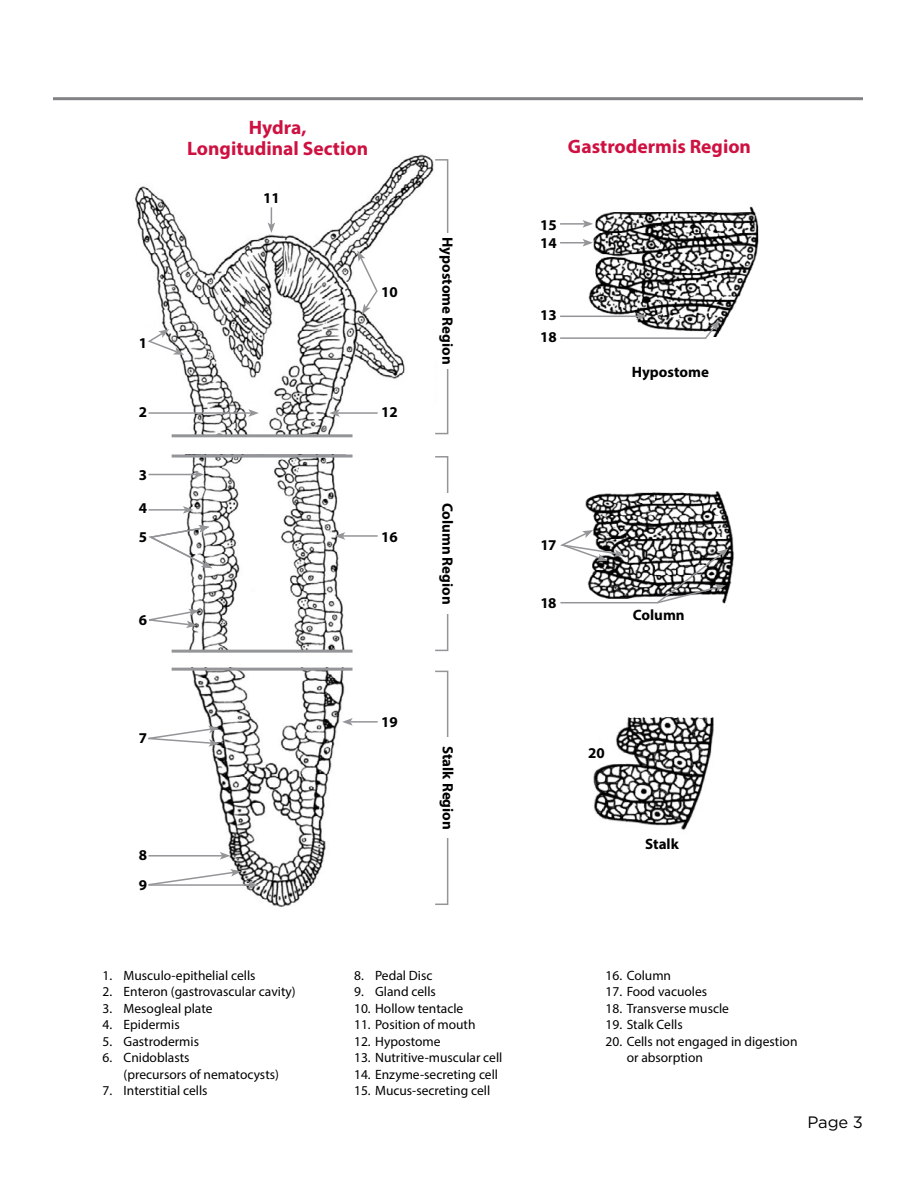
<style>
.page{position:relative;width:918px;height:1188px;background:#fff}
.page>*{position:absolute;margin:0;border:0;box-sizing:border-box;transform-origin:0 0}
.t1{font:700 19.5px/21px "Myriad Pro";color:#ce1141;text-align:center}
.t2{font:16.5px "Gotham";color:#000}
.t3{font:700 15px/32.5px "Myriad Pro";color:#000}
.t4{font:13.5px/16.5px "Myriad Pro";color:#000}
</style>
<div class="page">
<hr style="left:53px;top:97px;width:810px;height:3px;background:#808285">
<img style="left:135px;top:155px;width:311px;height:281px">
<img style="left:169px;top:455px;width:184px;height:196px">
<img style="left:192px;top:671px;width:153px;height:236px">
<hr style="left:172px;top:434px;width:181px;height:3px;background:#939598">
<hr style="left:172px;top:455px;width:181px;height:3px;background:#939598">
<hr style="left:172px;top:650px;width:181px;height:3px;background:#939598">
<hr style="left:172px;top:668px;width:181px;height:3px;background:#939598">
<div style="left:442px;top:233px;width:12px;height:135px;background:#fff"></div>
<svg style="left:268px;top:207px;width:7px;height:26px"></svg>
<hr style="left:149px;top:412px;width:102px;height:2px;background:#939598">
<svg style="left:248px;top:409px;width:11px;height:8px"></svg>
<svg style="left:146px;top:329px;width:38px;height:26px"></svg>
<hr style="left:149px;top:474px;width:47px;height:1px;background:#939598">
<svg style="left:194px;top:471px;width:10px;height:7px"></svg>
<hr style="left:149px;top:509px;width:36px;height:2px;background:#939598">
<svg style="left:183px;top:506px;width:10px;height:8px"></svg>
<svg style="left:149px;top:609px;width:50px;height:19px"></svg>
<svg style="left:148px;top:525px;width:64px;height:43px"></svg>
<svg style="left:148px;top:726px;width:71px;height:21px"></svg>
<hr style="left:149px;top:855px;width:73px;height:2px;background:#939598">
<svg style="left:220px;top:852px;width:10px;height:8px"></svg>
<hr style="left:149px;top:884px;width:101px;height:2px;background:#939598">
<svg style="left:248px;top:881px;width:10px;height:8px"></svg>
<svg style="left:148px;top:869px;width:93px;height:17px"></svg>
<svg style="left:357px;top:251px;width:22px;height:64px"></svg>
<hr style="left:338px;top:412px;width:40px;height:2px;background:#939598">
<svg style="left:329px;top:409px;width:11px;height:8px"></svg>
<hr style="left:343px;top:535px;width:35px;height:2px;background:#939598">
<svg style="left:335px;top:532px;width:10px;height:8px"></svg>
<hr style="left:350px;top:721px;width:28px;height:2px;background:#939598">
<svg style="left:342px;top:718px;width:11px;height:8px"></svg>
<img style="left:582px;top:206px;width:177px;height:125px">
<img style="left:585px;top:491px;width:149px;height:102px">
<img style="left:593px;top:717px;width:121px;height:113px">
<hr style="left:560px;top:223px;width:25px;height:2px;background:#939598">
<svg style="left:583px;top:220px;width:10px;height:8px"></svg>
<hr style="left:560px;top:242px;width:25px;height:2px;background:#939598">
<svg style="left:583px;top:239px;width:10px;height:8px"></svg>
<svg style="left:560px;top:312px;width:160px;height:27px"></svg>
<svg style="left:560px;top:530px;width:168px;height:74px"></svg>
<h1 class="t1" style="left:187px;top:116px;width:182px">Hydra,<br>Longitudinal Section</h1>
<p class="t3" style="left:139px;top:326px;width:10px">1</p>
<p class="t3" style="left:139px;top:395px;width:10px">2</p>
<p class="t3" style="left:139px;top:459px;width:10px">3<br>4</p>
<p class="t3" style="left:139px;top:520px;width:10px">5</p>
<p class="t3" style="left:139px;top:603px;width:10px">6</p>
<p class="t3" style="left:139px;top:721px;width:10px">7</p>
<p class="t3" style="left:139px;top:840px;width:10px;line-height:30.2px">8<br>9</p>
<p class="t3" style="left:263px;top:181px;width:18px">11</p>
<p class="t4" style="left:103px;top:967px;width:155px">1. Musculo-epithelial cells</p>
<p class="t4" style="left:103px;top:983px;width:195px">2. Enteron (gastrovascular cavity)</p>
<p class="t4" style="left:103px;top:1000px;width:111px">3. Mesogleal plate</p>
<p class="t4" style="left:103px;top:1016px;width:79px">4. Epidermis</p>
<p class="t4" style="left:103px;top:1033px;width:98px">5. Gastrodermis</p>
<p class="t4" style="left:124px;top:1049px;width:157px;text-indent:-21px">6. Cnidoblasts<br>(precursors of nematocysts)</p>
<p class="t4" style="left:103px;top:1082px;width:106px">7. Interstitial cells</p>
<p class="t3" style="left:381px;top:275px;width:18px">10</p>
<p class="t3" style="left:381px;top:395px;width:18px">12</p>
<p class="t3" style="left:381px;top:520px;width:18px">16</p>
<p class="t3" style="left:464px;top:237px;width:129px;rotate:90deg">Hypostome Region</p>
<p class="t3" style="left:464px;top:503px;width:104px;rotate:90deg">Column Region</p>
<p class="t3" style="left:381px;top:706px;width:18px">19</p>
<p class="t3" style="left:465px;top:746px;width:85px;rotate:90deg">Stalk Region</p>
<p class="t4" style="left:354px;top:967px;width:80px">8. Pedal Disc</p>
<p class="t4" style="left:354px;top:983px;width:83px">9. Gland cells</p>
<p class="t4" style="left:354px;top:1000px;width:111px">10. Hollow tentacle</p>
<p class="t4" style="left:354px;top:1016px;width:123px">11. Position of mouth</p>
<p class="t4" style="left:354px;top:1033px;width:88px">12. Hypostome</p>
<p class="t4" style="left:354px;top:1049px;width:150px">13. Nutritive-muscular cell</p>
<p class="t4" style="left:354px;top:1066px;width:145px">14. Enzyme-secreting cell</p>
<p class="t4" style="left:354px;top:1082px;width:138px">15. Mucus-secreting cell</p>
<h1 class="t1" style="left:568px;top:136px;width:185px">Gastrodermis Region</h1>
<p class="t3" style="left:540px;top:208px;width:18px">15</p>
<p class="t3" style="left:540px;top:227px;width:18px">14</p>
<p class="t3" style="left:540px;top:298px;width:18px">13</p>
<p class="t3" style="left:540px;top:320px;width:18px">18</p>
<p class="t3" style="left:632px;top:356px;width:79px">Hypostome</p>
<p class="t3" style="left:541px;top:529px;width:17px">17</p>
<p class="t3" style="left:541px;top:586px;width:17px">18</p>
<p class="t3" style="left:633px;top:599px;width:53px">Column</p>
<p class="t3" style="left:588px;top:736px;width:18px">20</p>
<p class="t3" style="left:645px;top:827px;width:35px">Stalk</p>
<p class="t4" style="left:606px;top:967px;width:67px">16. Column</p>
<p class="t4" style="left:606px;top:983px;width:103px">17. Food vacuoles</p>
<p class="t4" style="left:606px;top:1000px;width:125px">18. Transverse muscle</p>
<p class="t4" style="left:606px;top:1016px;width:79px">19. Stalk Cells</p>
<p class="t4" style="left:627px;top:1033px;width:172px;text-indent:-21px">20. Cells not engaged in digestion or absorption</p>
<p class="t2" style="left:808px;top:1113px;width:57px">Page 3</p>
</div>
